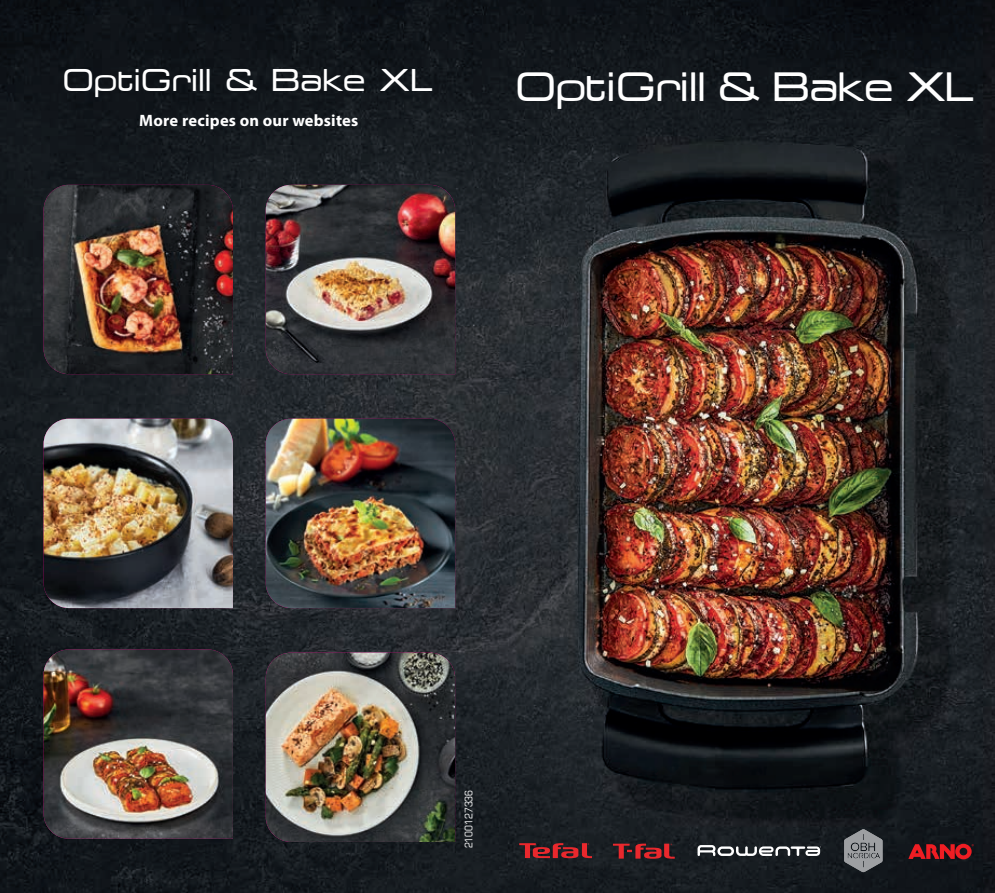
<style>
.page{position:relative;width:995px;height:893px;background:#fff}
.page>*{position:absolute;margin:0;border:0;box-sizing:border-box;transform-origin:0 0}
.t1{font:39px "Tefalextendedreg";color:#fff}
.t2{font:30px "Tefalextendedreg";letter-spacing:.015em;color:#fff}
.t3{font:700 16.5px "Myriad Pro";letter-spacing:.015em;color:#fff}
.t4{font:condensed 10.5px "Eurostile LT Std";color:#fff}
</style>
<div class="page">
<img style="left:0;top:0;width:995px;height:893px">
<img style="left:44px;top:185px;width:189px;height:189px">
<img style="left:266px;top:185px;width:189px;height:189px">
<img style="left:44px;top:419px;width:189px;height:189px">
<img style="left:266px;top:419px;width:189px;height:189px">
<img style="left:266px;top:653px;width:189px;height:189px">
<img style="left:44px;top:649px;width:189px;height:190px">
<svg style="left:519px;top:843px;width:73px;height:15px"></svg>
<svg style="left:613px;top:844px;width:62px;height:15px"></svg>
<svg style="left:908px;top:844px;width:66px;height:15px"></svg>
<svg style="left:844px;top:829px;width:39px;height:43px;background:#727578"></svg>
<svg style="left:698px;top:845px;width:123px;height:11px"></svg>
<h2 class="t2" style="left:64px;top:59px;width:370px">OptiGrill &amp; Bake XL</h2>
<p class="t3" style="left:139px;top:110px;width:221px">More recipes on our websites</p>
<h1 class="t1" style="left:518px;top:60px;width:458px">OptiGrill &amp; Bake XL</h1>
<p class="t4" style="left:462px;top:848px;width:60px;rotate:-90deg">2100127336</p>
</div>
